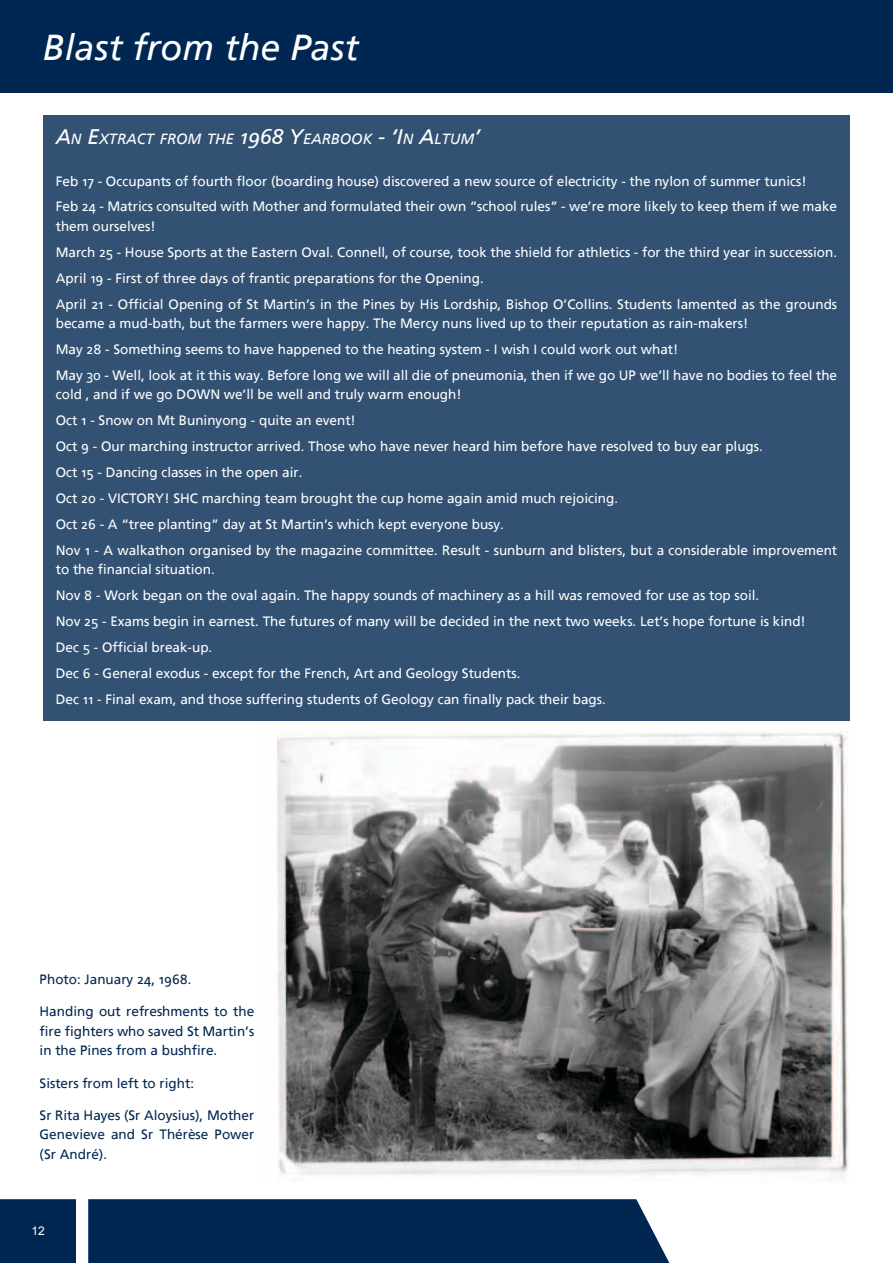
<style>
.page{position:relative;width:893px;height:1263px;background:#fff}
.page>*{position:absolute;margin:0;border:0;box-sizing:border-box;transform-origin:0 0}
.t1{font:italic 36px "Frutiger Linotype";color:#fff}
.t2{font:italic 14.7px "Frutiger Linotype";color:#fff}
.t3{font:13.5px/26px "Frutiger Linotype";color:#fff}
.t4{font:13.5px/19.5px "Frutiger Linotype";color:#002751;text-align:justify}
.t5{font:12px "Arial";color:#fff}
.s1{font-size:21px}
</style>
<div class="page">
<div style="left:0;top:1199px;width:669px;height:64px;background:#002751"></div>
<div style="left:0;top:0;width:893px;height:93px;background:#002751"></div>
<img style="left:277px;top:731px;width:572px;height:450px">
<div style="left:43px;top:116px;width:807px;height:605px;background:#335273"></div>
<h1 class="t1" style="left:43px;top:27px;width:318px">Blast from the Past</h1>
<p class="t2" style="left:56px;top:131px;width:426px"><span class="s1">A</span>N <span class="s1">E</span>XTRACT FROM THE <span class="s1">1968 Y</span>EARBOOK <span class="s1">- ‘I</span>N <span class="s1">A</span>LTUM<span class="s1">’</span></p>
<p class="t3" style="left:56px;top:168px;width:783px">Feb 17 - Occupants of fourth floor (boarding house) discovered a new source of electricity - the nylon of summer tunics!<br>Feb 24 - Matrics consulted with Mother and formulated their own “school rules” - we’re more likely to keep them if we make</p>
<p class="t3" style="left:56px;top:213px;width:783px">them ourselves!<br>March 25 - House Sports at the Eastern Oval. Connell, of course, took the shield for athletics - for the third year in succession.<br>April 19 - First of three days of frantic preparations for the Opening.<br>April 21 - Official Opening of St Martin’s in the Pines by H is Lordship, B ishop O’Collins. Students lamented as the grounds</p>
<p class="t3" style="left:56px;top:310px;width:783px">became a mud-bath, but the farmers were happy. The Mercy nuns lived up to their reputation as rain-makers!<br>May 28 - Something seems to have happened to the heating system - I wish I could work out what!<br>May 30 - Well, look at it this way. Before long we will all die of pneumonia, then if we go U P we’ll have no bodies to feel the</p>
<p class="t3" style="left:56px;top:382px;width:783px">cold , and if we go DOWN we’ll be well and truly warm enough!<br>Oct 1 - Snow on Mt B uninyong - quite an event!<br>Oct 9 - Our marching instructor arrived. Those who have never heard him before have resolved to buy ear plugs.<br>Oct 15 - Dancing classes in the open air.<br>Oct 20 - VICTORY! SHC marching team brought the cup home again amid much rejoicing.<br>Oct 26 - A “tree planting” day at St Martin’s which kept everyone busy.<br>Nov 1 - A walkathon organised by the magazine committee. Result - sunburn and blisters, but a considerable improvement</p>
<p class="t3" style="left:56px;top:556px;width:752px">to the financial situation.<br>Nov 8 - Work began on the oval again. The happy sounds of machinery as a hill was removed for use as top soil.<br>Nov 25 - Exams begin in earnest. The futures of many will be decided in the next two weeks. Let’s hope fortune is kind!<br>Dec 5 - Official break-up.<br>Dec 6 - General exodus - except for the French, Art and Geology Students.<br>Dec 11 - Final exam, and those suffering students of Geology can finally pack their bags.</p>
<p class="t4" style="left:40px;top:969px;width:154px">Photo: January 24, 1968.</p>
<p class="t4" style="left:40px;top:1002px;width:216px">Handing out refreshments to the fire fighters who saved St Martin’s in the Pines from a bushfire.</p>
<p class="t4" style="left:40px;top:1073px;width:156px">Sisters from left to right:</p>
<p class="t4" style="left:40px;top:1105px;width:216px">Sr Rita H ayes (Sr Aloysius), Mother Genevieve and Sr Thérèse Power (Sr André).</p>
<p class="t5" style="left:31px;top:1223px;width:15px">12</p>
</div>
